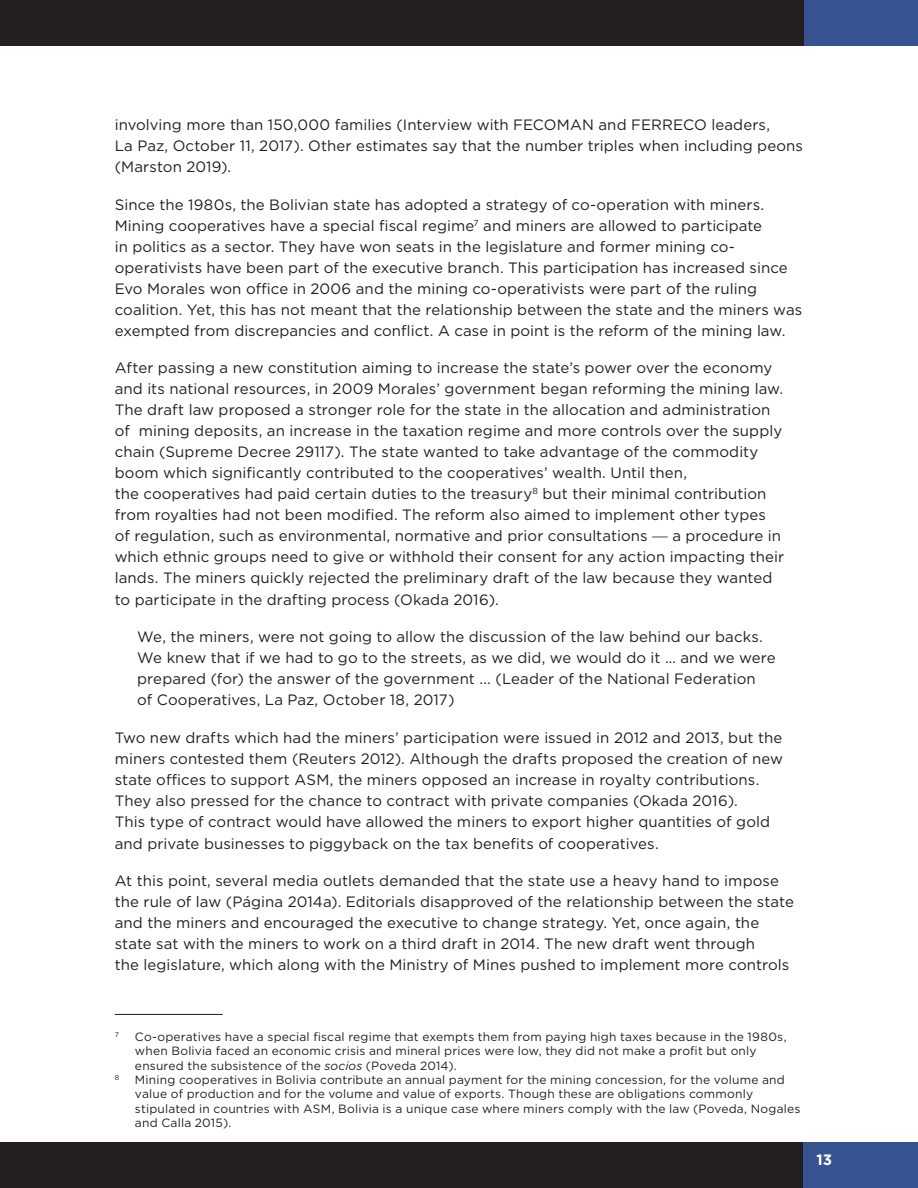
<style>
.page{position:relative;width:918px;height:1188px;background:#fff}
.page>*{position:absolute;margin:0;border:0;box-sizing:border-box;transform-origin:0 0}
.t1{font:15px/21px "Gotham";letter-spacing:.005em;color:#231f20}
.t2{font:700 15px "Gotham";color:#fff}
.t3{font:12px/14.4px "Gotham";letter-spacing:.015em;color:#231f20}
.t4{font:7.05px "Gotham";color:#231f20}
.s1{font-family:"Arial";font-size:15.75px;color:#70757b}
.s2{font-style:italic}
</style>
<div class="page">
<div style="left:802px;top:1143px;width:116px;height:45px;background:#375392"></div>
<div style="left:803px;top:0;width:115px;height:45px;background:#375392"></div>
<div style="left:0;top:1143px;width:802px;height:45px;background:#231f20"></div>
<div style="left:0;top:0;width:803px;height:45px;background:#231f20"></div>
<hr style="left:115px;top:1014px;width:108px;height:1px;background:#231f20">
<p class="t1" style="left:115px;top:113px;width:690px">involving more than 150,000 families (Interview with FECOMAN and FERRECO leaders,<br>La Paz, October 11, 2017). Other estimates say that the number triples when including peons (Marston 2019).</p>
<p class="t1" style="left:115px;top:194px;width:689px">Since the 1980s, the Bolivian state has adopted a strategy of co-operation with miners.<br>Mining cooperatives have a special fiscal regime<sup>7</sup> and miners are allowed to participate<br>in politics as a sector. They have won seats in the legislature and former mining co&shy;operativists have been part of the executive branch. This participation has increased since Evo Morales won office in 2006 and the mining co-operativists were part of the ruling coalition. Yet, this has not meant that the relationship between the state and the miners was exempted from discrepancies and conflict. A case in point is the reform of the mining law.</p>
<p class="t1" style="left:115px;top:357px;width:671px">After passing a new constitution aiming to increase the state’s power over the economy and its national resources, in 2009 Morales’ government began reforming the mining law.<br>The draft law proposed a stronger role for the state in the allocation and administration of mining deposits, an increase in the taxation regime and more controls over the supply chain (Supreme Decree 29117). The state wanted to take advantage of the commodity boom which significantly contributed to the cooperatives’ wealth. Until then,<br>the cooperatives had paid certain duties to the treasury<sup>8</sup> but their minimal contribution from royalties had not been modified. The reform also aimed to implement other types of regulation, such as environmental, normative and prior consultations <span class="s1">—</span> a procedure in which ethnic groups need to give or withhold their consent for any action impacting their lands. The miners quickly rejected the preliminary draft of the law because they wanted to participate in the drafting process (Okada 2016).</p>
<p class="t1" style="left:137px;top:626px;width:640px">We, the miners, were not going to allow the discussion of the law behind our backs.<br>We knew that if we had to go to the streets, as we did, we would do it … and we were prepared (for) the answer of the government ... (Leader of the National Federation<br>of Cooperatives, La Paz, October 18, 2017)</p>
<p class="t1" style="left:115px;top:727px;width:670px">Two new drafts which had the miners’ participation were issued in 2012 and 2013, but the miners contested them (Reuters 2012). Although the drafts proposed the creation of new state offices to support ASM, the miners opposed an increase in royalty contributions.<br>They also pressed for the chance to contract with private companies (Okada 2016).<br>This type of contract would have allowed the miners to export higher quantities of gold and private businesses to piggyback on the tax benefits of cooperatives.</p>
<p class="t1" style="left:115px;top:870px;width:681px">At this point, several media outlets demanded that the state use a heavy hand to impose the rule of law (Página 2014a). Editorials disapproved of the relationship between the state and the miners and encouraged the executive to change strategy. Yet, once again, the state sat with the miners to work on a third draft in 2014. The new draft went through<br>the legislature, which along with the Ministry of Mines pushed to implement more controls</p>
<p class="t4" style="left:115px;top:1030px;width:6px">7</p>
<p class="t3" style="left:135px;top:1029px;width:653px">Co-operatives have a special fiscal regime that exempts them from paying high taxes because in the 1980s, when Bolivia faced an economic crisis and mineral prices were low, they did not make a profit but only ensured the subsistence of the <span class="s2">socios</span> (Poveda 2014).</p>
<p class="t4" style="left:115px;top:1073px;width:6px">8</p>
<p class="t3" style="left:135px;top:1072px;width:667px">Mining cooperatives in Bolivia contribute an annual payment for the mining concession, for the volume and value of production and for the volume and value of exports. Though these are obligations commonly stipulated in countries with ASM, Bolivia is a unique case where miners comply with the law (Poveda, Nogales and Calla 2015).</p>
<p class="t2" style="left:817px;top:1150px;width:17px">13</p>
</div>
